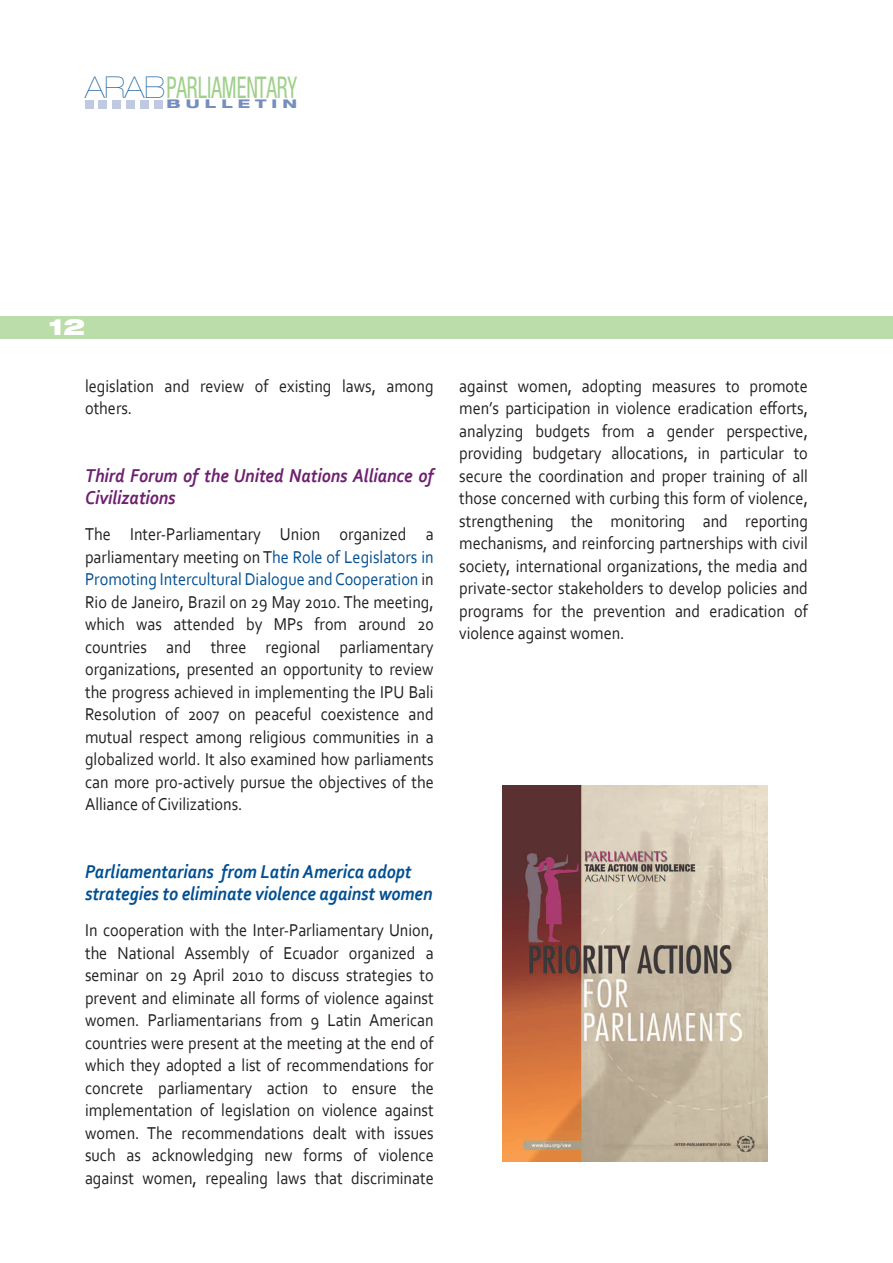
<style>
.page{position:relative;width:893px;height:1263px;background:#fff}
.page>*{position:absolute;margin:0;border:0;box-sizing:border-box;transform-origin:0 0}
.t1{font:condensed 30px "Helvetica Neue";color:#9fd08a;scale:.7 1}
.t2{font:900 expanded 22.5px "Helvetica Neue";color:#fff}
.t3{font:italic 700 19.5px/22.5px "Corbel";color:#004f92;scale:.9 1}
.t4{font:italic 700 19.5px/22.5px "Corbel";color:#6d206f;scale:.9 1}
.t5{font:18px/22.5px "Corbel";color:#231f20;text-align:justify;scale:.9 1}
.t6{font:800 expanded 12px "Helvetica Neue";letter-spacing:.34em;color:#768ebe;scale:1.25 1}
.s1{font-weight:900;font-stretch:expanded;color:#004f92}
.s2{color:#004f92}
</style>
<div class="page">
<div style="left:0;top:316px;width:893px;height:23px;background:#bda"></div>
<div style="left:154px;top:100px;width:9px;height:8px;background:#c0c9e2"></div>
<div style="left:140px;top:100px;width:9px;height:8px;background:#c0c9e2"></div>
<div style="left:127px;top:100px;width:8px;height:8px;background:#c0c9e2"></div>
<div style="left:113px;top:100px;width:8px;height:8px;background:#c0c9e2"></div>
<div style="left:99px;top:100px;width:8px;height:8px;background:#c0c9e2"></div>
<div style="left:85px;top:100px;width:8px;height:8px;background:#c0c9e2"></div>
<img style="left:502px;top:785px;width:265px;height:376px">
<h1 class="t1" style="left:85px;top:77px;width:305px"><span class="s1">ARAB</span>PARLIAMENTARY</h1>
<p class="t6" style="left:167px;top:99px;width:106px">BULLETIN</p>
<p class="t2" style="left:48px;top:318px;width:38px">12</p>
<p class="t5" style="left:85px;top:374px;width:389px">legislation and review of existing laws, among others.</p>
<p class="t4" style="left:85px;top:464px;width:389px">Third Forum of the United Nations Alliance of<br>Civilizations</p>
<p class="t5" style="left:85px;top:523px;width:389px">The Inter-Parliamentary Union organized a parliamentary meeting on T<span class="s2">he Role of Legislators in Promoting Intercultural Dialogue andCooperation</span> in Rio de Janeiro, Brazil on 29 May 2010. The meeting, which was attended by MPs from around 20 countries and three regional parliamentary organizations, presented an opportunity to review the progress achieved in implementing the IPU Bali Resolution of 2007 on peaceful coexistence and mutual respect among religious communities in a globalized world. It also examined how parliaments can more pro-actively pursue the objectives of the Alliance of Civilizations.</p>
<p class="t3" style="left:85px;top:860px;width:388px">Parliamentarians from Latin America adopt strategies to eliminate violence against women</p>
<p class="t5" style="left:85px;top:919px;width:389px">In cooperation with the Inter-Parliamentary Union, the National Assembly of Ecuador organized a seminar on 29 April 2010 to discuss strategies to prevent and eliminate all forms of violence against women. Parliamentarians from 9 Latin American countries were present at the meeting at the end of which they adopted a list of recommendations for concrete parliamentary action to ensure the implementation of legislation on violence against women. The recommendations dealt with issues such as acknowledging new forms of violence against women, repealing laws that discriminate</p>
<p class="t5" style="left:459px;top:374px;width:389px">against women, adopting measures to promote men’s participation in violence eradication efforts, analyzing budgets from a gender perspective, providing budgetary allocations, in particular to secure the coordination and proper training of all those concerned with curbing this form of violence, strengthening the monitoring and reporting mechanisms, and reinforcing partnerships with civil society, international organizations, the media and private-sector stakeholders to develop policies and programs for the prevention and eradication of violence against women.</p>
</div>
